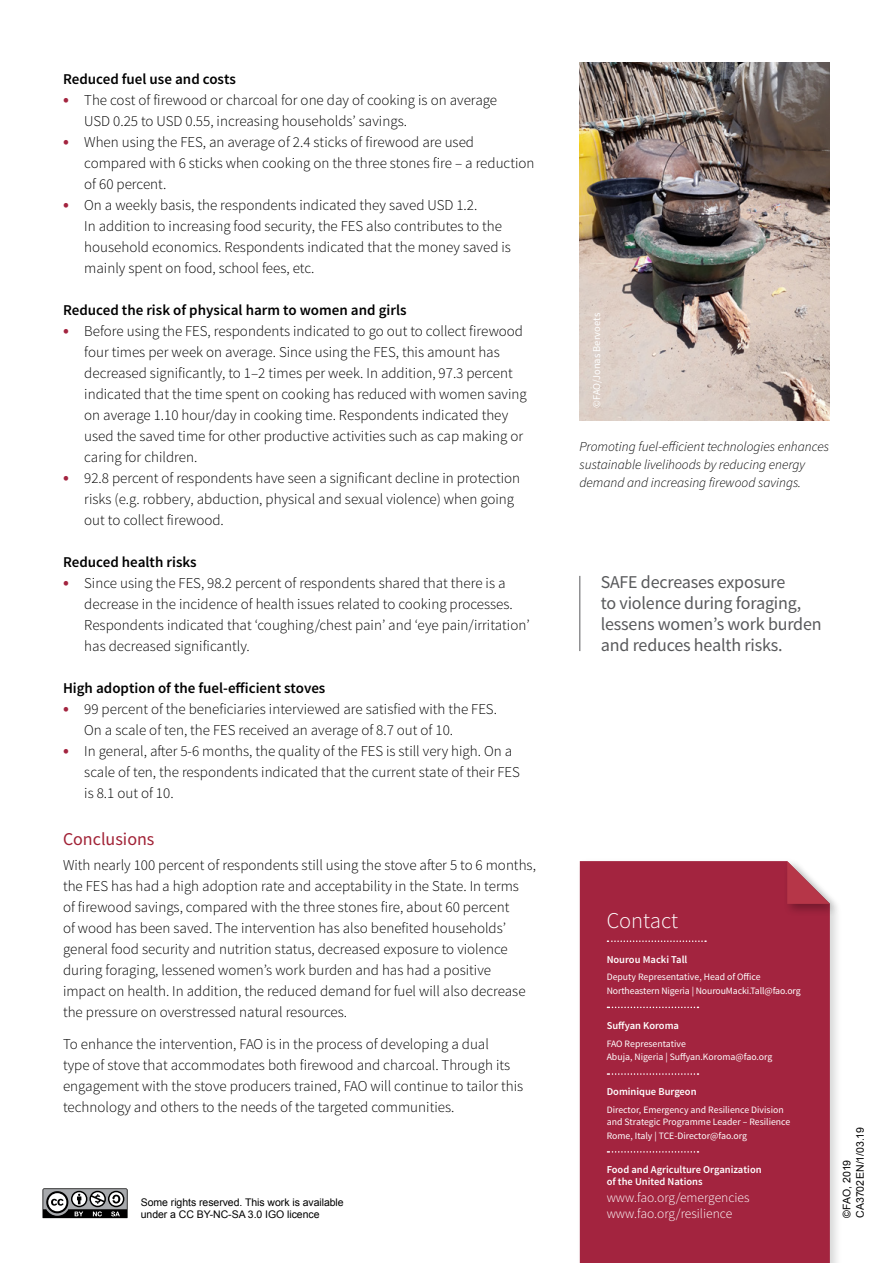
<style>
.page{position:relative;width:893px;height:1263px;background:#fff}
.page>*{position:absolute;margin:0;border:0;box-sizing:border-box;transform-origin:0 0}
.t1{font:300 22.5px "Source Sans Pro";color:#fff}
.t2{font:18px/21px "Source Sans Pro";letter-spacing:-.01em;color:#58595b}
.t3{font:18px "Source Sans Pro";color:#a12236}
.t4{font:300 15px/21px "Source Sans Pro";color:#000}
.t5{font:600 15px "Source Sans Pro";color:#000}
.t6{font:italic 300 13.5px/18px "Source Sans Pro";color:#000}
.t7{font:300 13.5px/16.5px "Source Sans Pro";color:#fff}
.t8{font:600 10.5px/12px "Source Sans Pro";color:#fff}
.t9{font:10.5px/13.5px "Arial";letter-spacing:-.005em;color:#000}
.t10{font:10.5px "Source Sans Pro";color:#fff}
.t11{font:9.75px/13.5px "Source Sans Pro";color:#fff}
.s1{font-weight:600;font-size:18px;color:#a3243f}
</style>
<div class="page">
<img style="left:579px;top:63px;width:251px;height:357px">
<div style="left:576px;top:857px;width:267px;height:406px;background:#000;opacity:.16"></div>
<div style="left:580px;top:861px;width:250px;height:402px;background:#a3243f"></div>
<div style="left:783px;top:858px;width:58px;height:59px;background:#000;opacity:.3"></div>
<svg style="left:787px;top:861px;width:43px;height:43px"></svg>
<svg style="left:607px;top:1007px;width:91px;height:1px"></svg>
<svg style="left:607px;top:1151px;width:91px;height:1px"></svg>
<svg style="left:607px;top:1073px;width:91px;height:2px"></svg>
<svg style="left:607px;top:940px;width:99px;height:2px"></svg>
<svg style="left:43px;top:1188px;width:85px;height:30px;background:#717273"></svg>
<hr style="left:579px;top:576px;width:1px;height:75px;background:#58595b">
<p class="t5" style="left:63px;top:70px;width:174px">Reduced fuel use and costs</p>
<p class="t4" style="left:84px;top:90px;width:414px;text-indent:-21px"><span class="s1">•</span> The cost of firewood or charcoal for one day of cooking is on average<br>USD 0.25 to USD 0.55, increasing households’ savings.</p>
<p class="t4" style="left:84px;top:132px;width:452px;text-indent:-21px"><span class="s1">•</span> When using the FES, an average of 2.4 sticks of firewood are used compared with 6 sticks when cooking on the three stones fire – a reduction of 60 percent.</p>
<p class="t4" style="left:84px;top:195px;width:428px;text-indent:-21px"><span class="s1">•</span> On a weekly basis, the respondents indicated they saved USD 1.2.<br>In addition to increasing food security, the FES also contributes to the household economics. Respondents indicated that the money saved is mainly spent on food, school fees, etc.</p>
<p class="t5" style="left:63px;top:301px;width:345px">Reduced the risk of physical harm to women and girls</p>
<p class="t4" style="left:84px;top:321px;width:444px;text-indent:-21px"><span class="s1">•</span> Before using the FES, respondents indicated to go out to collect firewood four times per week on average. Since using the FES, this amount has decreased significantly, to 1–2 times per week. In addition, 97.3 percent indicated that the time spent on cooking has reduced with women saving on average 1.10 hour/day in cooking time. Respondents indicated they used the saved time for other productive activities such as cap making or caring for children.</p>
<p class="t4" style="left:84px;top:468px;width:437px;text-indent:-21px"><span class="s1">•</span> 92.8 percent of respondents have seen a significant decline in protection risks (e.g. robbery, abduction, physical and sexual violence) when going out to collect firewood.</p>
<p class="t5" style="left:63px;top:553px;width:135px">Reduced health risks</p>
<p class="t4" style="left:84px;top:573px;width:447px;text-indent:-21px"><span class="s1">•</span> Since using the FES, 98.2 percent of respondents shared that there is a decrease in the incidence of health issues related to cooking processes.<br>Respondents indicated that ‘coughing/chest pain’ and ‘eye pain/irritation’ has decreased significantly.</p>
<p class="t5" style="left:63px;top:679px;width:264px">High adoption of the fuel-efficient stoves</p>
<p class="t4" style="left:84px;top:699px;width:414px;text-indent:-21px"><span class="s1">•</span> 99 percent of the beneficiaries interviewed are satisfied with the FES.<br>On a scale of ten, the FES received an average of 8.7 out of 10.</p>
<p class="t4" style="left:84px;top:741px;width:437px;text-indent:-21px"><span class="s1">•</span> In general, after 5-6 months, the quality of the FES is still very high. On a scale of ten, the respondents indicated that the current state of their FES is 8.1 out of 10.</p>
<p class="t3" style="left:63px;top:828px;width:93px">Conclusions</p>
<p class="t4" style="left:63px;top:855px;width:474px">With nearly 100 percent of respondents still using the stove after 5 to 6 months, the FES has had a high adoption rate and acceptability in the State. In terms<br>of firewood savings, compared with the three stones fire, about 60 percent<br>of wood has been saved. The intervention has also benefited households’ general food security and nutrition status, decreased exposure to violence during foraging, lessened women’s work burden and has had a positive impact on health. In addition, the reduced demand for fuel will also decrease the pressure on overstressed natural resources.</p>
<p class="t4" style="left:63px;top:1034px;width:462px">To enhance the intervention, FAO is in the process of developing a dual<br>type of stove that accommodates both firewood and charcoal. Through its engagement with the stove producers trained, FAO will continue to tailor this technology and others to the needs of the targeted communities.</p>
<p class="t9" style="left:141px;top:1196px;width:204px;line-height:12px">Some rights reserved. This work is available under a CC BY-NC-SA 3.0 IGO licence</p>
<p class="t10" style="left:590px;top:408px;width:96px;rotate:-90deg">©FAO/Jonas Bervoets</p>
<p class="t6" style="left:579px;top:438px;width:251px">Promoting fuel-efficient technologies enhances sustainable livelihoods by reducing energy demand and increasing firewood savings.</p>
<p class="t2" style="left:601px;top:572px;width:222px">SAFE decreases exposure<br>to violence during foraging, lessens women’s work burden and reduces health risks.</p>
<h1 class="t1" style="left:607px;top:906px;width:73px">Contact</h1>
<p class="t8" style="left:607px;top:953px;width:82px">Nourou Macki Tall</p>
<p class="t11" style="left:607px;top:970px;width:196px">Deputy Representative, Head of Office<br>Northeastern Nigeria | NourouMacki.Tall@fao.org</p>
<p class="t8" style="left:607px;top:1019px;width:74px">Suffyan Koroma</p>
<p class="t11" style="left:607px;top:1037px;width:167px">FAO Representative<br>Abuja, Nigeria | Suffyan.Koroma@fao.org</p>
<p class="t8" style="left:607px;top:1086px;width:91px">Dominique Burgeon</p>
<p class="t11" style="left:607px;top:1104px;width:185px;line-height:12px">Director, Emergency and Resilience Division and Strategic Programme Leader – Resilience</p>
<p class="t11" style="left:607px;top:1129px;width:142px">Rome, Italy | TCE-Director@fao.org</p>
<p class="t8" style="left:607px;top:1164px;width:156px">Food and Agriculture Organization of the United Nations</p>
<p class="t7" style="left:607px;top:1189px;width:144px">www.fao.org/emergencies www.fao.org/resilience</p>
<p class="t9" style="left:840px;top:1218px;width:93px;rotate:-90deg">©FAO, 2019<br>CA3702EN/1/03.19</p>
</div>
